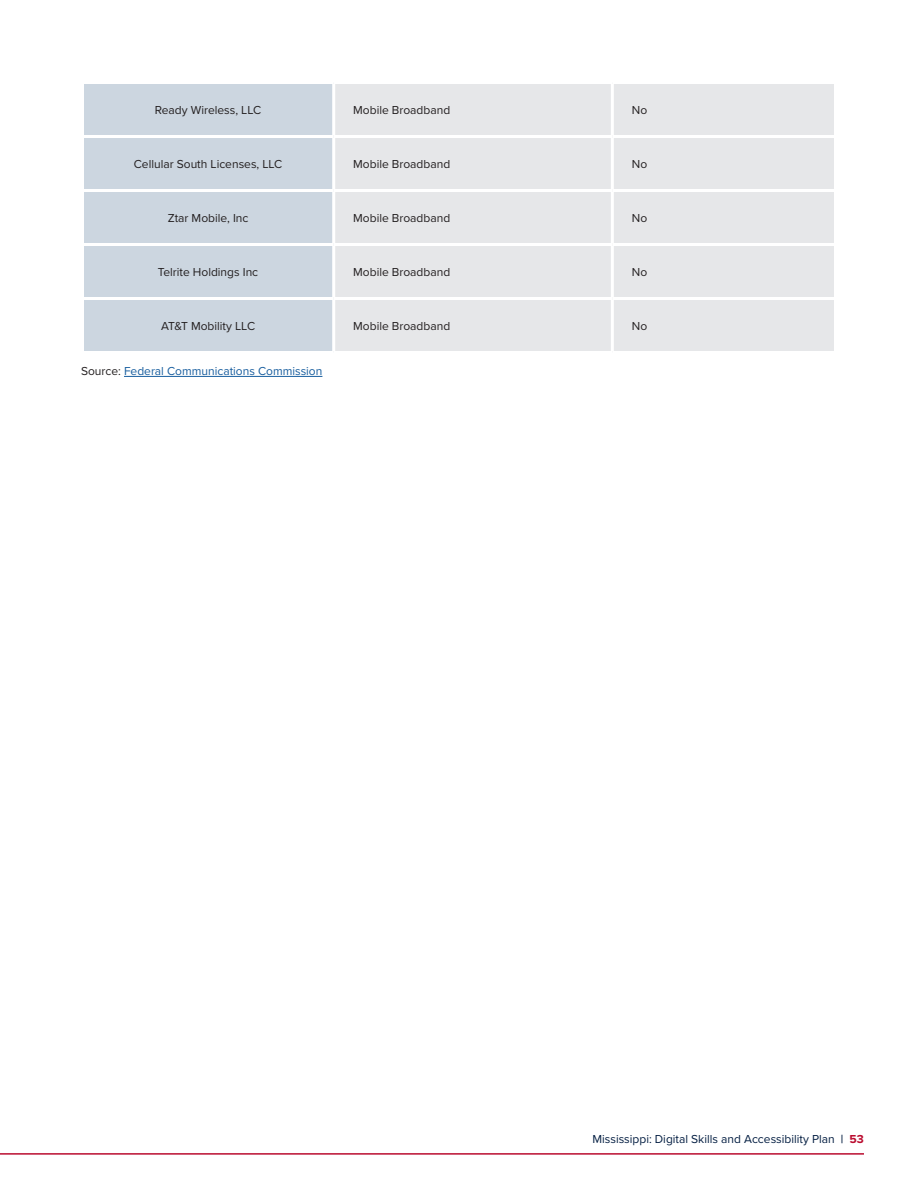
<style>
.page{position:relative;width:918px;height:1188px;background:#fff}
.page>*{position:absolute;margin:0;border:0;box-sizing:border-box;transform-origin:0 0}
.t1{font:12px "Proxima Nova";color:#231f20}
.t2{font:12px "Proxima Nova";color:#041e42}
.Body{font:12px "Proxima Nova";color:#175d9e}
.s1{color:#231f20}
.s2{font-weight:600}
.s3{font-weight:700;color:#ba0c2f}
</style>
<div class="page">
<hr style="left:0;top:1153px;width:864px;height:2px;background:#ba0c2f">
<div style="left:84px;top:84px;width:248px;height:267px;background:#ccd6e0"></div>
<div style="left:335px;top:84px;width:499px;height:267px;background:#e6e7e9"></div>
<hr style="left:611px;top:84px;width:3px;height:51px;background:#fff">
<hr style="left:81px;top:135px;width:253px;height:3px;background:#fff">
<hr style="left:334px;top:135px;width:278px;height:3px;background:#fff">
<hr style="left:612px;top:135px;width:225px;height:3px;background:#fff">
<hr style="left:611px;top:138px;width:3px;height:51px;background:#fff">
<hr style="left:81px;top:189px;width:253px;height:3px;background:#fff">
<hr style="left:334px;top:189px;width:278px;height:3px;background:#fff">
<hr style="left:612px;top:189px;width:225px;height:3px;background:#fff">
<hr style="left:611px;top:192px;width:3px;height:51px;background:#fff">
<hr style="left:81px;top:243px;width:253px;height:3px;background:#fff">
<hr style="left:334px;top:243px;width:278px;height:3px;background:#fff">
<hr style="left:612px;top:243px;width:225px;height:3px;background:#fff">
<hr style="left:611px;top:246px;width:3px;height:51px;background:#fff">
<hr style="left:81px;top:297px;width:253px;height:3px;background:#fff">
<hr style="left:334px;top:297px;width:278px;height:3px;background:#fff">
<hr style="left:612px;top:297px;width:225px;height:3px;background:#fff">
<hr style="left:611px;top:300px;width:3px;height:51px;background:#fff">
<hr style="left:124px;top:376px;width:198px;height:1px;background:#175d9e">
<p class="t1" style="left:155px;top:101px;width:108px">Ready Wireless, LLC</p>
<p class="t1" style="left:353px;top:101px;width:99px">Mobile Broadband</p>
<p class="t1" style="left:632px;top:101px;width:17px">No</p>
<p class="t1" style="left:134px;top:155px;width:150px">Cellular South Licenses, LLC</p>
<p class="t1" style="left:353px;top:155px;width:99px">Mobile Broadband</p>
<p class="t1" style="left:632px;top:155px;width:17px">No</p>
<p class="t1" style="left:168px;top:209px;width:82px">Ztar Mobile, Inc</p>
<p class="t1" style="left:353px;top:209px;width:99px">Mobile Broadband</p>
<p class="t1" style="left:632px;top:209px;width:17px">No</p>
<p class="t1" style="left:158px;top:263px;width:102px">Telrite Holdings Inc</p>
<p class="t1" style="left:353px;top:263px;width:99px">Mobile Broadband</p>
<p class="t1" style="left:632px;top:263px;width:17px">No</p>
<p class="t1" style="left:161px;top:317px;width:96px">AT&amp;T Mobility LLC</p>
<p class="t1" style="left:353px;top:317px;width:99px">Mobile Broadband</p>
<p class="t1" style="left:632px;top:317px;width:17px">No</p>
<p class="Body" style="left:81px;top:362px;width:243px"><span class="s1">Source:</span> Federal Communications Commission</p>
<p class="t2" style="left:592px;top:1130px;width:273px">Mississippi: Digital Skills and Accessibility Plan <span class="s2">|</span> <span class="s3">53</span></p>
</div>
